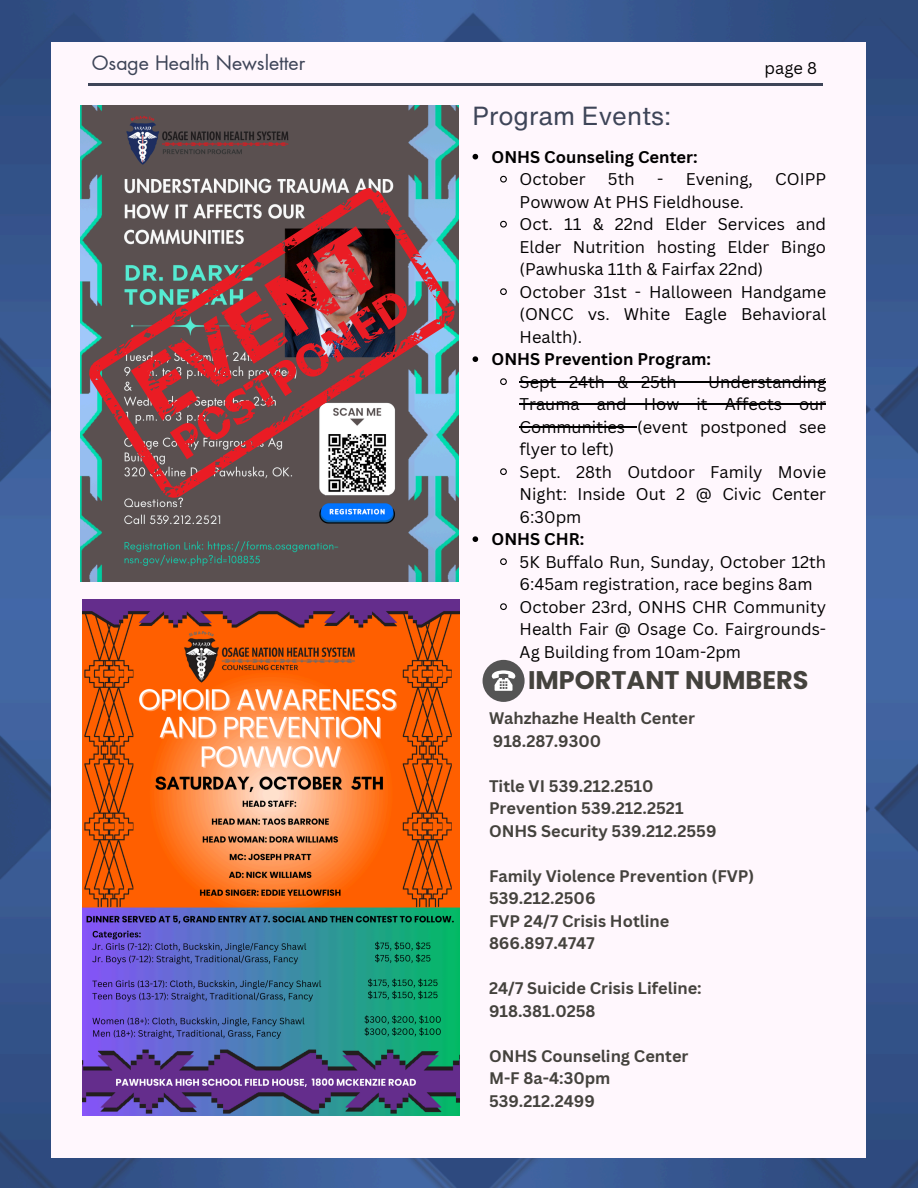
<style>
.page{position:relative;width:918px;height:1188px;background:#fff}
.page>*{position:absolute;margin:0;border:0;box-sizing:border-box;transform-origin:0 0}
.t1{font:700 25.5px "Poppins";color:#44423d}
.t2{font:25.5px "Helvetica Now Text";color:#3e4558}
.t3{font:19.5px "Futura LT Pro";color:#3e4558}
.t4{font:16.5px/22.5px "Canva Sans";color:#000;text-align:justify}
.t5{font:700 16.5px "Canva Sans";color:#000}
.t6{font:700 16.35px/22.5px "Canva Sans";color:#44423d}
</style>
<div class="page">
<img style="left:0;top:0;width:918px;height:1188px">
<div style="left:52px;top:42px;width:814px;height:1116px;background:#fff7fd"></div>
<hr style="left:88px;top:83px;width:734px;height:3px;background:#3e4558">
<div style="left:483px;top:660px;width:41px;height:42px;background:#545454;border-radius:50%"></div>
<svg style="left:492px;top:670px;width:23px;height:21px"></svg>
<img style="left:81px;top:106px;width:378px;height:476px">
<img style="left:82px;top:600px;width:377px;height:515px">
<svg style="left:88px;top:188px;width:366px;height:310px;background:#767379"></svg>
<svg style="left:131px;top:226px;width:276px;height:233px;background:#884f51"></svg>
<svg style="left:429px;top:286px;width:7px;height:12px"></svg>
<svg style="left:473px;top:154px;width:5px;height:5px"></svg>
<svg style="left:500px;top:175px;width:7px;height:8px"></svg>
<svg style="left:500px;top:220px;width:7px;height:8px"></svg>
<svg style="left:500px;top:288px;width:7px;height:7px"></svg>
<svg style="left:473px;top:356px;width:5px;height:6px"></svg>
<svg style="left:500px;top:378px;width:7px;height:7px"></svg>
<hr style="left:520px;top:381px;width:306px;height:1px;background:#000">
<hr style="left:520px;top:404px;width:306px;height:1px;background:#000">
<hr style="left:520px;top:426px;width:117px;height:1px;background:#000">
<svg style="left:500px;top:468px;width:7px;height:7px"></svg>
<svg style="left:473px;top:536px;width:5px;height:6px"></svg>
<svg style="left:500px;top:558px;width:7px;height:7px"></svg>
<svg style="left:500px;top:603px;width:7px;height:7px"></svg>
<p class="t3" style="left:92px;top:54px;width:215px">Osage Health Newsletter</p>
<p class="t4" style="left:765px;top:56px;width:54px">page 8</p>
<p class="t2" style="left:472px;top:97px;width:200px">Program Events:</p>
<p class="t5" style="left:492px;top:145px;width:208px">ONHS Counseling Center:</p>
<p class="t4" style="left:520px;top:168px;width:67px">October</p>
<p class="t4" style="left:608px;top:168px;width:28px">5th</p>
<p class="t4" style="left:657px;top:168px;width:97px">- Evening,</p>
<p class="t4" style="left:775px;top:168px;width:52px">COIPP</p>
<p class="t4" style="left:520px;top:190px;width:226px">Powwow At PHS Fieldhouse.</p>
<p class="t4" style="left:520px;top:213px;width:308px">Oct. 11 &amp; 22nd Elder Services and Elder Nutrition hosting Elder Bingo (Pawhuska 11th &amp; Fairfax 22nd)</p>
<p class="t4" style="left:520px;top:280px;width:308px">October 31st - Halloween Handgame (ONCC vs. White Eagle Behavioral Health).</p>
<p class="t5" style="left:492px;top:348px;width:221px">ONHS Prevention Program:</p>
<p class="t4" style="left:520px;top:370px;width:308px">Sept 24th &amp; 25th - Understanding Trauma and How it Affects our Communities (event postponed see flyer to left)</p>
<p class="t4" style="left:520px;top:460px;width:308px">Sept. 28th Outdoor Family Movie Night: Inside Out 2 @ Civic Center 6:30pm</p>
<h1 class="t5" style="left:492px;top:528px;width:94px">ONHS CHR:</h1>
<h4 class="t4" style="left:520px;top:550px;width:308px">5K Buffalo Run, Sunday, October 12th<br>6:45am registration, race begins 8am</h4>
<h4 class="t4" style="left:520px;top:595px;width:308px">October 23rd, ONHS CHR Community Health Fair @ Osage Co. Fairgrounds-Ag Building from 10am-2pm</h4>
<p class="t1" style="left:528px;top:663px;width:282px">IMPORTANT NUMBERS</p>
<p class="t6" style="left:489px;top:707px;width:207px">Wahzhazhe Health Center<br>918.287.9300</p>
<p class="t6" style="left:489px;top:774px;width:229px">Title VI 539.212.2510<br>Prevention 539.212.2521<br>ONHS Security 539.212.2559</p>
<h2 class="t6" style="left:489px;top:864px;width:267px">Family Violence Prevention (FVP)<br>539.212.2506<br>FVP 24/7 Crisis Hotline<br>866.897.4747</h2>
<p class="t6" style="left:489px;top:977px;width:214px">24/7 Suicide Crisis Lifeline:<br>918.381.0258</p>
<p class="t6" style="left:489px;top:1044px;width:201px">ONHS Counseling Center<br>M-F 8a-4:30pm<br>539.212.2499</p>
</div>
